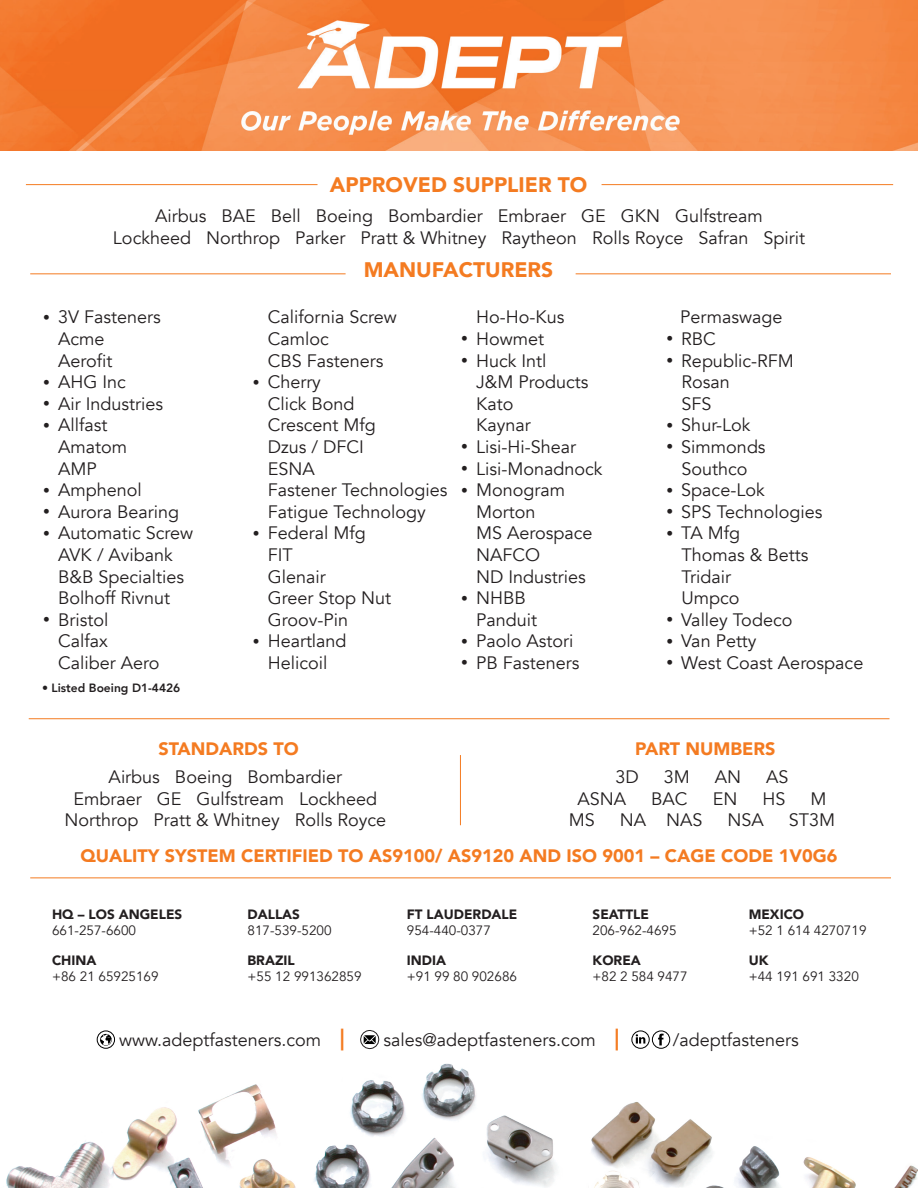
<style>
.page{position:relative;width:918px;height:1188px;background:#fff}
.page>*{position:absolute;margin:0;border:0;box-sizing:border-box;transform-origin:0 0}
.t1{font:900 21px "Avenir";color:#f47b21}
.t2{font:18px "Avenir";color:#231f20}
.t3{font:900 18px "Avenir";color:#f47b21}
.t4{font:13.5px "Avenir";color:#231f20}
.t5{font:900 13.5px "Avenir";color:#231f20}
.t6{font:800 12px "Avenir";color:#231f20}
.s1{font-size:13.5px}
.s2{font-weight:500;font-size:28.5px;color:#f47b21}
</style>
<div class="page">
<img style="left:0;top:0;width:918px;height:150px">
<hr style="left:26px;top:184px;width:292px;height:1px;background:#f47b21">
<hr style="left:602px;top:184px;width:291px;height:1px;background:#f47b21">
<hr style="left:30px;top:273px;width:316px;height:1px;background:#f47b21">
<hr style="left:576px;top:273px;width:315px;height:1px;background:#f47b21">
<hr style="left:29px;top:718px;width:861px;height:1px;background:#f47b21">
<hr style="left:30px;top:878px;width:861px;height:1px;background:#f47b21">
<hr style="left:460px;top:755px;width:1px;height:70px;background:#f47b21">
<img style="left:6px;top:1063px;width:912px;height:125px">
<svg style="left:658px;top:1033px;width:6px;height:12px"></svg>
<div style="left:652px;top:1031px;width:18px;height:18px;border:1px solid #000;border-radius:50%"></div>
<svg style="left:636px;top:1034px;width:9px;height:10px"></svg>
<div style="left:631px;top:1031px;width:19px;height:18px;border:1px solid #000;border-radius:50%"></div>
<svg style="left:100px;top:1034px;width:12px;height:12px"></svg>
<div style="left:97px;top:1031px;width:18px;height:18px;border:1px solid #000;border-radius:50%"></div>
<svg style="left:360px;top:1030px;width:19px;height:19px"></svg>
<p class="t1" style="left:330px;top:167px;width:259px">APPROVED SUPPLIER TO</p>
<p class="t2" style="left:155px;top:205px;width:609px">Airbus BAE Bell Boeing Bombardier Embraer GE GKN Gulfstream</p>
<p class="t2" style="left:113px;top:227px;width:694px">Lockheed Northrop Parker Pratt &amp; Whitney Raytheon Rolls Royce Safran Spirit</p>
<p class="t2" style="left:43px;top:306px;width:119px"><span class="s1">•</span> 3V Fasteners</p>
<p class="t2" style="left:58px;top:328px;width:48px">Acme</p>
<p class="t2" style="left:58px;top:350px;width:56px">Aerofit</p>
<p class="t2" style="left:43px;top:371px;width:84px"><span class="s1">•</span> AHG Inc</p>
<p class="t2" style="left:43px;top:393px;width:121px"><span class="s1">•</span> Air Industries</p>
<p class="t2" style="left:43px;top:414px;width:66px"><span class="s1">•</span> Allfast</p>
<p class="t2" style="left:58px;top:436px;width:71px">Amatom</p>
<p class="t2" style="left:58px;top:458px;width:40px">AMP</p>
<p class="t2" style="left:43px;top:479px;width:100px"><span class="s1">•</span> Amphenol</p>
<p class="t2" style="left:43px;top:501px;width:137px"><span class="s1">•</span> Aurora Bearing</p>
<p class="t2" style="left:43px;top:522px;width:151px"><span class="s1">•</span> Automatic Screw</p>
<p class="t2" style="left:58px;top:544px;width:116px">AVK / Avibank</p>
<p class="t2" style="left:58px;top:566px;width:127px">B&amp;B Specialties</p>
<p class="t2" style="left:58px;top:587px;width:114px">Bolhoff Rivnut</p>
<p class="t2" style="left:43px;top:609px;width:67px"><span class="s1">•</span> Bristol</p>
<p class="t2" style="left:58px;top:630px;width:51px">Calfax</p>
<p class="t2" style="left:58px;top:652px;width:103px">Caliber Aero</p>
<p class="t6" style="left:42px;top:679px;width:140px">• Listed Boeing D1-4426</p>
<p class="t1" style="left:364px;top:252px;width:191px">MANUFACTURERS</p>
<p class="t2" style="left:268px;top:306px;width:130px">California Screw</p>
<p class="t2" style="left:268px;top:328px;width:63px">Camloc</p>
<p class="t2" style="left:268px;top:350px;width:117px">CBS Fasteners</p>
<p class="t2" style="left:253px;top:371px;width:70px"><span class="s1">•</span> Cherry</p>
<p class="t2" style="left:268px;top:393px;width:88px">Click Bond</p>
<p class="t2" style="left:268px;top:414px;width:110px">Crescent Mfg</p>
<p class="t2" style="left:268px;top:436px;width:98px">Dzus / DFCI</p>
<p class="t2" style="left:268px;top:458px;width:49px">ESNA</p>
<p class="t2" style="left:268px;top:479px;width:181px">Fastener Technologies</p>
<p class="t2" style="left:268px;top:501px;width:160px">Fatigue Technology</p>
<p class="t2" style="left:253px;top:522px;width:114px"><span class="s1">•</span> Federal Mfg</p>
<p class="t2" style="left:268px;top:544px;width:27px">FIT</p>
<p class="t2" style="left:268px;top:566px;width:59px">Glenair</p>
<p class="t2" style="left:268px;top:587px;width:125px">Greer Stop Nut</p>
<p class="t2" style="left:268px;top:609px;width:82px">Groov-Pin</p>
<p class="t2" style="left:253px;top:630px;width:95px"><span class="s1">•</span> Heartland</p>
<p class="t2" style="left:268px;top:652px;width:61px">Helicoil</p>
<p class="t2" style="left:476px;top:306px;width:90px">Ho-Ho-Kus</p>
<p class="t2" style="left:461px;top:328px;width:84px"><span class="s1">•</span> Howmet</p>
<p class="t2" style="left:461px;top:350px;width:87px"><span class="s1">•</span> Huck Intl</p>
<p class="t2" style="left:476px;top:371px;width:114px">J&amp;M Products</p>
<p class="t2" style="left:476px;top:393px;width:39px">Kato</p>
<p class="t2" style="left:476px;top:414px;width:56px">Kaynar</p>
<p class="t2" style="left:461px;top:436px;width:116px"><span class="s1">•</span> Lisi-Hi-Shear</p>
<p class="t2" style="left:461px;top:458px;width:143px"><span class="s1">•</span> Lisi-Monadnock</p>
<p class="t2" style="left:461px;top:479px;width:105px"><span class="s1">•</span> Monogram</p>
<p class="t2" style="left:476px;top:501px;width:61px">Morton</p>
<p class="t2" style="left:476px;top:522px;width:118px">MS Aerospace</p>
<p class="t2" style="left:476px;top:544px;width:66px">NAFCO</p>
<p class="t2" style="left:476px;top:566px;width:111px">ND Industries</p>
<p class="t2" style="left:461px;top:587px;width:66px"><span class="s1">•</span> NHBB</p>
<p class="t2" style="left:476px;top:609px;width:62px">Panduit</p>
<p class="t2" style="left:461px;top:630px;width:114px"><span class="s1">•</span> Paolo Astori</p>
<p class="t2" style="left:461px;top:652px;width:120px"><span class="s1">•</span> PB Fasteners</p>
<p class="t2" style="left:680px;top:306px;width:104px">Permaswage</p>
<p class="t2" style="left:666px;top:328px;width:51px"><span class="s1">•</span> RBC</p>
<p class="t2" style="left:666px;top:350px;width:129px"><span class="s1">•</span> Republic-RFM</p>
<p class="t2" style="left:681px;top:371px;width:50px">Rosan</p>
<p class="t2" style="left:681px;top:393px;width:32px">SFS</p>
<p class="t2" style="left:666px;top:414px;width:86px"><span class="s1">•</span> Shur-Lok</p>
<p class="t2" style="left:666px;top:436px;width:101px"><span class="s1">•</span> Simmonds</p>
<p class="t2" style="left:681px;top:458px;width:68px">Southco</p>
<p class="t2" style="left:666px;top:479px;width:100px"><span class="s1">•</span> Space-Lok</p>
<p class="t2" style="left:666px;top:501px;width:158px"><span class="s1">•</span> SPS Technologies</p>
<p class="t2" style="left:666px;top:522px;width:75px"><span class="s1">•</span> TA Mfg</p>
<p class="t2" style="left:681px;top:544px;width:129px">Thomas &amp; Betts</p>
<p class="t2" style="left:681px;top:566px;width:51px">Tridair</p>
<p class="t2" style="left:681px;top:587px;width:60px">Umpco</p>
<p class="t2" style="left:666px;top:609px;width:127px"><span class="s1">•</span> Valley Todeco</p>
<p class="t2" style="left:666px;top:630px;width:92px"><span class="s1">•</span> Van Petty</p>
<p class="t2" style="left:666px;top:652px;width:198px"><span class="s1">•</span> West Coast Aerospace</p>
<p class="t3" style="left:159px;top:733px;width:142px">STANDARDS TO</p>
<p class="t3" style="left:635px;top:733px;width:142px">PART NUMBERS</p>
<p class="t2" style="left:109px;top:766px;width:235px">Airbus Boeing Bombardier</p>
<p class="t2" style="left:73px;top:788px;width:305px">Embraer GE Gulfstream Lockheed</p>
<p class="t2" style="left:65px;top:809px;width:323px">Northrop Pratt &amp; Whitney Rolls Royce</p>
<p class="t2" style="left:615px;top:766px;width:25px">3D</p>
<p class="t2" style="left:664px;top:766px;width:28px">3M</p>
<p class="t2" style="left:715px;top:766px;width:28px">AN</p>
<p class="t2" style="left:766px;top:766px;width:24px">AS</p>
<p class="t2" style="left:578px;top:788px;width:50px">ASNA</p>
<p class="t2" style="left:651px;top:788px;width:38px">BAC</p>
<p class="t2" style="left:713px;top:788px;width:26px">EN</p>
<p class="t2" style="left:762px;top:788px;width:25px">HS</p>
<p class="t2" style="left:810px;top:788px;width:18px">M</p>
<p class="t2" style="left:569px;top:809px;width:28px">MS</p>
<p class="t2" style="left:620px;top:809px;width:84px">NA NAS</p>
<p class="t2" style="left:728px;top:809px;width:38px">NSA</p>
<p class="t2" style="left:789px;top:809px;width:48px">ST3M</p>
<p class="t3" style="left:81px;top:840px;width:758px">QUALITY SYSTEM CERTIFIED TO AS9100/ AS9120 AND ISO 9001 – CAGE CODE 1V0G6</p>
<p class="t5" style="left:52px;top:902px;width:132px">HQ – LOS ANGELES</p>
<p class="t4" style="left:52px;top:922px;width:86px">661-257-6600</p>
<p class="t5" style="left:52px;top:949px;width:46px">CHINA</p>
<p class="t4" style="left:52px;top:969px;width:108px">+86 21 65925169</p>
<p class="t5" style="left:248px;top:902px;width:54px">DALLAS</p>
<p class="t4" style="left:248px;top:922px;width:86px">817-539-5200</p>
<p class="t5" style="left:248px;top:949px;width:49px">BRAZIL</p>
<p class="t4" style="left:248px;top:969px;width:116px">+55 12 991362859</p>
<p class="t5" style="left:407px;top:902px;width:112px">FT LAUDERDALE</p>
<p class="t4" style="left:407px;top:922px;width:86px">954-440-0377</p>
<p class="t5" style="left:407px;top:949px;width:41px">INDIA</p>
<p class="t4" style="left:407px;top:969px;width:112px">+91 99 80 902686</p>
<p class="t5" style="left:593px;top:902px;width:58px">SEATTLE</p>
<p class="t4" style="left:593px;top:922px;width:86px">206-962-4695</p>
<p class="t5" style="left:593px;top:949px;width:50px">KOREA</p>
<p class="t4" style="left:593px;top:969px;width:97px">+82 2 584 9477</p>
<p class="t5" style="left:749px;top:902px;width:57px">MEXICO</p>
<p class="t4" style="left:749px;top:922px;width:119px">+52 1 614 4270719</p>
<p class="t5" style="left:749px;top:949px;width:21px">UK</p>
<p class="t4" style="left:749px;top:969px;width:112px">+44 191 691 3320</p>
<p class="t2" style="left:119px;top:1029px;width:228px">www.adeptfasteners.com <span class="s2">|</span></p>
<p class="t2" style="left:383px;top:1029px;width:238px">sales@adeptfasteners.com <span class="s2">|</span></p>
<p class="t2" style="left:673px;top:1029px;width:127px">/adeptfasteners</p>
</div>
